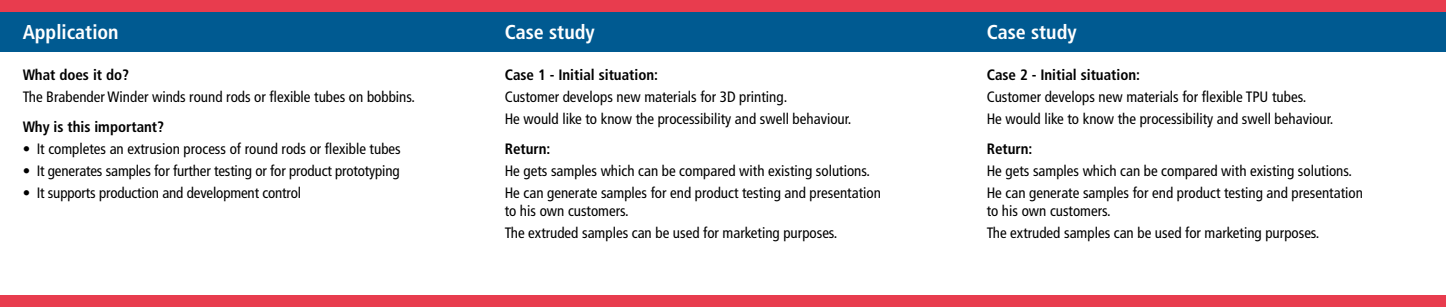
<style>
.page{position:relative;width:1446px;height:307px;background:#fff}
.page>*{position:absolute;margin:0;border:0;box-sizing:border-box;transform-origin:0 0}
.t1{font:700 condensed 20px "Frutiger LT Std";color:#fff}
.t2{font:condensed 15px/22px "Frutiger LT Std";color:#000}
.t3{font:700 condensed 15px "Frutiger LT Std";color:#000}
</style>
<div class="page">
<div style="left:0;top:0;width:1446px;height:51px;background:#005a91"></div>
<div style="left:0;top:295px;width:1446px;height:11px;background:#e83c4e"></div>
<div style="left:0;top:0;width:1446px;height:11px;background:#e83c4e"></div>
<h1 class="t1" style="left:23px;top:20px;width:97px">Application</h1>
<p class="t3" style="left:23px;top:65px;width:108px">What does it do?</p>
<p class="t2" style="left:23px;top:85px;width:394px">The Brabender Winder winds round rods or flexible tubes on bobbins.</p>
<p class="t3" style="left:23px;top:117px;width:143px">Why is this important?</p>
<p class="t2" style="left:23px;top:137px;width:380px">• It completes an extrusion process of round rods or flexible tubes</p>
<p class="t2" style="left:23px;top:159px;width:378px">• It generates samples for further testing or for product prototyping</p>
<p class="t2" style="left:23px;top:181px;width:280px">• It supports production and development control</p>
<h1 class="t1" style="left:505px;top:20px;width:92px">Case study</h1>
<h1 class="t1" style="left:986px;top:20px;width:92px">Case study</h1>
<p class="t3" style="left:505px;top:65px;width:155px">Case 1 - Initial situation:</p>
<p class="t2" style="left:505px;top:85px;width:348px">Customer develops new materials for 3D printing.<br>He would like to know the processibility and swell behaviour.</p>
<p class="t3" style="left:505px;top:139px;width:47px">Return:</p>
<p class="t2" style="left:505px;top:159px;width:378px">He gets samples which can be compared with existing solutions.<br>He can generate samples for end product testing and presentation</p>
<p class="t2" style="left:505px;top:199px;width:334px">to his own customers.<br>The extruded samples can be used for marketing purposes.</p>
<p class="t3" style="left:986px;top:65px;width:155px">Case 2 - Initial situation:</p>
<p class="t2" style="left:986px;top:85px;width:348px">Customer develops new materials for flexible TPU tubes.<br>He would like to know the processibility and swell behaviour.</p>
<p class="t3" style="left:986px;top:139px;width:47px">Return:</p>
<p class="t2" style="left:986px;top:159px;width:378px">He gets samples which can be compared with existing solutions.<br>He can generate samples for end product testing and presentation</p>
<p class="t2" style="left:986px;top:199px;width:334px">to his own customers.<br>The extruded samples can be used for marketing purposes.</p>
</div>
